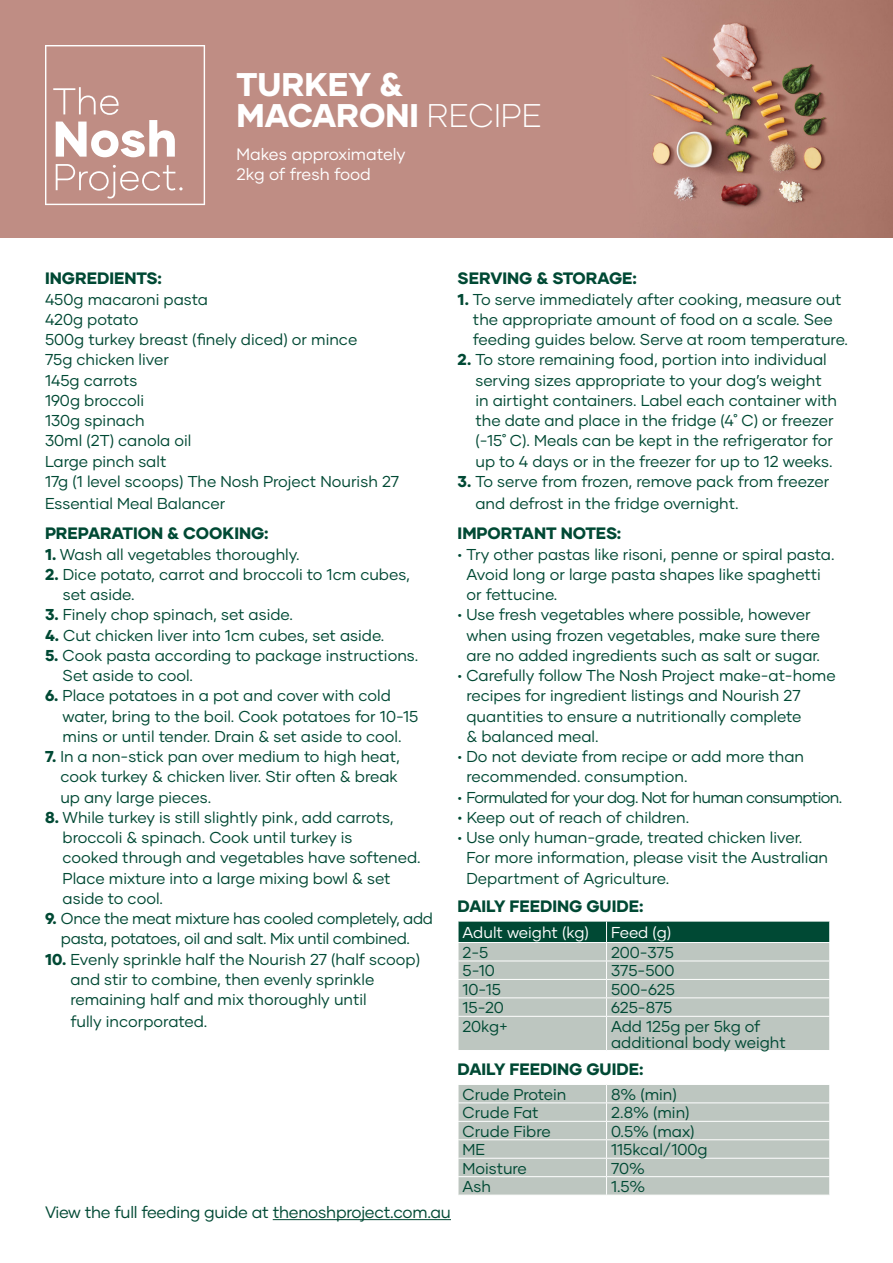
<style>
.page{position:relative;width:893px;height:1263px;background:#fff}
.page>*{position:absolute;margin:0;border:0;box-sizing:border-box;transform-origin:0 0}
.t1{font:800 32.7px/31px "Gilmer";color:#fff}
.t2{font:800 16.5px "Gilmer";color:#004934}
.t3{font:16.5px "Gilmer";letter-spacing:-.015em;color:#004934}
.t4{font:16.5px/19.8px "Gilmer";color:#fff}
.t5{font:15.75px/20.2px "Gilmer";color:#004934}
.t6{font:15.75px/20.2px "Gilmer";letter-spacing:-.02em;color:#004934;text-align:center}
.t7{font:15.75px "Gilmer";letter-spacing:-.04em;color:#004934}
.t8{font:15.75px "Gilmer";color:#fff}
.s1{font-weight:300}
.s2{font-weight:800}
.s3{font-size:16.5px}
</style>
<div class="page">
<img style="left:0;top:0;width:893px;height:238px">
<svg style="left:45px;top:45px;width:160px;height:160px;background:#c89e97"></svg>
<hr style="left:273px;top:1219px;width:178px;height:1px;background:#004934">
<svg style="left:458px;top:921px;width:372px;height:129px;background:#a1b4ac"></svg>
<hr style="left:458px;top:1016px;width:148px;height:1px;background:#fff">
<hr style="left:458px;top:1017px;width:1px;height:33px;background:#fff">
<hr style="left:606px;top:1016px;width:224px;height:1px;background:#fff">
<hr style="left:606px;top:1017px;width:1px;height:33px;background:#fff">
<hr style="left:829px;top:1017px;width:1px;height:33px;background:#fff">
<svg style="left:458px;top:1085px;width:372px;height:110px;background:#c0c9c3"></svg>
<h1 class="t1" style="left:236px;top:69px;width:307px">TURKEY &amp;<br>MACARONI <span class="s1">RECIPE</span></h1>
<p class="t4" style="left:236px;top:144px;width:171px">Makes approximately<br>2kg of fresh food</p>
<p class="t2" style="left:45px;top:268px;width:118px">INGREDIENTS:</p>
<p class="t5" style="left:45px;top:289px;width:356px">450g macaroni pasta<br>420g potato<br>500g turkey breast (finely diced) or mince<br>75g chicken liver<br>145g carrots<br>190g broccoli<br>130g spinach<br>30ml (2T) canola oil<br>Large pinch salt<br>17g (1 level scoops) The Nosh Project Nourish 27</p>
<p class="t5" style="left:45px;top:493px;width:182px">Essential Meal Balancer</p>
<p class="t2" style="left:45px;top:523px;width:225px">PREPARATION &amp; COOKING:</p>
<p class="t5" style="left:45px;top:544px;width:256px"><span class="s2">1.</span> Wash all vegetables thoroughly.</p>
<p class="t5" style="left:63px;top:564px;width:349px;text-indent:-18px"><span class="s2">2.</span> Dice potato, carrot and broccoli to 1cm cubes, set aside.</p>
<p class="t5" style="left:45px;top:604px;width:249px"><span class="s2">3.</span> Finely chop spinach, set aside.</p>
<p class="t5" style="left:45px;top:625px;width:341px"><span class="s2">4.</span> Cut chicken liver into 1cm cubes, set aside.</p>
<p class="t5" style="left:63px;top:645px;width:357px;text-indent:-18px"><span class="s2">5.</span> Cook pasta according to package instructions.<br>Set aside to cool.</p>
<p class="t5" style="left:63px;top:685px;width:357px;text-indent:-18px"><span class="s2">6.</span> Place potatoes in a pot and cover with cold water, bring to the boil. Cook potatoes for 10-15 mins or until tender. Drain &amp; set aside to cool.</p>
<p class="t5" style="left:60px;top:746px;width:341px;text-indent:-15px"><span class="s2">7.</span> In a non-stick pan over medium to high heat, cook turkey &amp; chicken liver. Stir often &amp; break up any large pieces.</p>
<p class="t5" style="left:63px;top:807px;width:360px;text-indent:-18px"><span class="s2">8.</span> While turkey is still slightly pink, add carrots, broccoli &amp; spinach. Cook until turkey is<br>cooked through and vegetables have softened.<br>Place mixture into a large mixing bowl &amp; set aside to cool.</p>
<p class="t6" style="left:45px;top:908px;width:390px"><span class="s2">9.</span> Once the meat mixture has cooled completely, add pasta, potatoes, oil and salt. Mix until combined.</p>
<p class="t5" style="left:70px;top:949px;width:351px;text-indent:-25px"><span class="s2">10.</span> Evenly sprinkle half the Nourish 27 (half scoop) and stir to combine, then evenly sprinkle remaining half and mix thoroughly until</p>
<p class="t5" style="left:70px;top:1011px;width:139px">fully incorporated.</p>
<p class="t3" style="left:45px;top:1202px;width:407px">View the full feeding guide at thenoshproject.com.au</p>
<p class="t2" style="left:458px;top:268px;width:181px">SERVING &amp; STORAGE:</p>
<p class="t5" style="left:473px;top:289px;width:376px;text-indent:-15px"><span class="s2">1.</span> To serve immediately after cooking, measure out the appropriate amount of food on a scale. See feeding guides below. Serve at room temperature.</p>
<p class="t5" style="left:475px;top:349px;width:363px;text-indent:-18px"><span class="s2">2.</span> To store remaining food, portion into individual serving sizes appropriate to your dog’s weight in airtight containers. Label each container with the date and place in the fridge (4˚ C) or freezer (-15˚ C). Meals can be kept in the refrigerator for up to 4 days or in the freezer for up to 12 weeks.</p>
<p class="t5" style="left:475px;top:470px;width:355px;line-height:21.8px;text-indent:-18px"><span class="s2">3.</span> To serve from frozen, remove pack from freezer and defrost in the fridge overnight.</p>
<p class="t2" style="left:458px;top:523px;width:165px">IMPORTANT NOTES:</p>
<p class="t5" style="left:466px;top:544px;width:369px;text-indent:-9px">• Try other pastas like risoni, penne or spiral pasta.<br>Avoid long or large pasta shapes like spaghetti or fettucine.</p>
<p class="t5" style="left:466px;top:604px;width:355px;text-indent:-9px">• Use fresh vegetables where possible, however when using frozen vegetables, make sure there are no added ingredients such as salt or sugar.</p>
<p class="t5" style="left:466px;top:665px;width:371px;text-indent:-9px">• Carefully follow The Nosh Project make-at-home recipes for ingredient listings and Nourish 27 quantities to ensure a nutritionally complete<br>&amp; balanced meal.</p>
<p class="t5" style="left:466px;top:746px;width:339px;text-indent:-9px">• Do not deviate from recipe or add more than recommended. consumption.</p>
<p class="t7" style="left:458px;top:787px;width:386px">• Formulated for your dog. Not for human consumption.</p>
<p class="t5" style="left:458px;top:807px;width:233px"><span class="s3">•</span> Keep out of reach of children.</p>
<p class="t5" style="left:466px;top:827px;width:363px;text-indent:-9px">• Use only human-grade, treated chicken liver.<br>For more information, please visit the Australian<br>Department of Agriculture.</p>
<p class="t8" style="left:462px;top:923px;width:128px">Adult weight (kg)</p>
<p class="t8" style="left:611px;top:923px;width:62px">Feed (g)</p>
<p class="t5" style="left:462px;top:942px;width:27px">2-5</p>
<p class="t5" style="left:611px;top:942px;width:64px">200-375</p>
<p class="t5" style="left:462px;top:961px;width:34px">5-10</p>
<p class="t5" style="left:611px;top:961px;width:65px">375-500</p>
<p class="t5" style="left:462px;top:979px;width:40px">10-15</p>
<p class="t5" style="left:611px;top:979px;width:66px">500-625</p>
<p class="t5" style="left:462px;top:997px;width:43px">15-20</p>
<p class="t5" style="left:611px;top:997px;width:63px">625-875</p>
<p class="t5" style="left:462px;top:1016px;width:47px">20kg+</p>
<p class="t5" style="left:611px;top:1018px;width:176px;line-height:15.8px">Add 125g per 5kg of additional body weight</p>
<p class="t5" style="left:462px;top:1084px;width:105px">Crude Protein</p>
<p class="t5" style="left:611px;top:1084px;width:67px">8% (min)</p>
<p class="t5" style="left:462px;top:1102px;width:78px">Crude Fat</p>
<p class="t5" style="left:611px;top:1102px;width:80px">2.8% (min)</p>
<p class="t5" style="left:462px;top:1121px;width:90px">Crude Fibre</p>
<p class="t5" style="left:611px;top:1121px;width:85px">0.5% (max)</p>
<p class="t5" style="left:462px;top:1139px;width:24px">ME</p>
<p class="t5" style="left:611px;top:1139px;width:98px">115kcal/100g</p>
<p class="t5" style="left:462px;top:1158px;width:66px">Moisture</p>
<p class="t5" style="left:611px;top:1158px;width:35px">70%</p>
<p class="t5" style="left:462px;top:1176px;width:30px">Ash</p>
<p class="t5" style="left:611px;top:1176px;width:36px">1.5%</p>
<p class="t2" style="left:458px;top:896px;width:187px">DAILY FEEDING GUIDE:</p>
<p class="t2" style="left:458px;top:1059px;width:187px">DAILY FEEDING GUIDE:</p>
</div>
